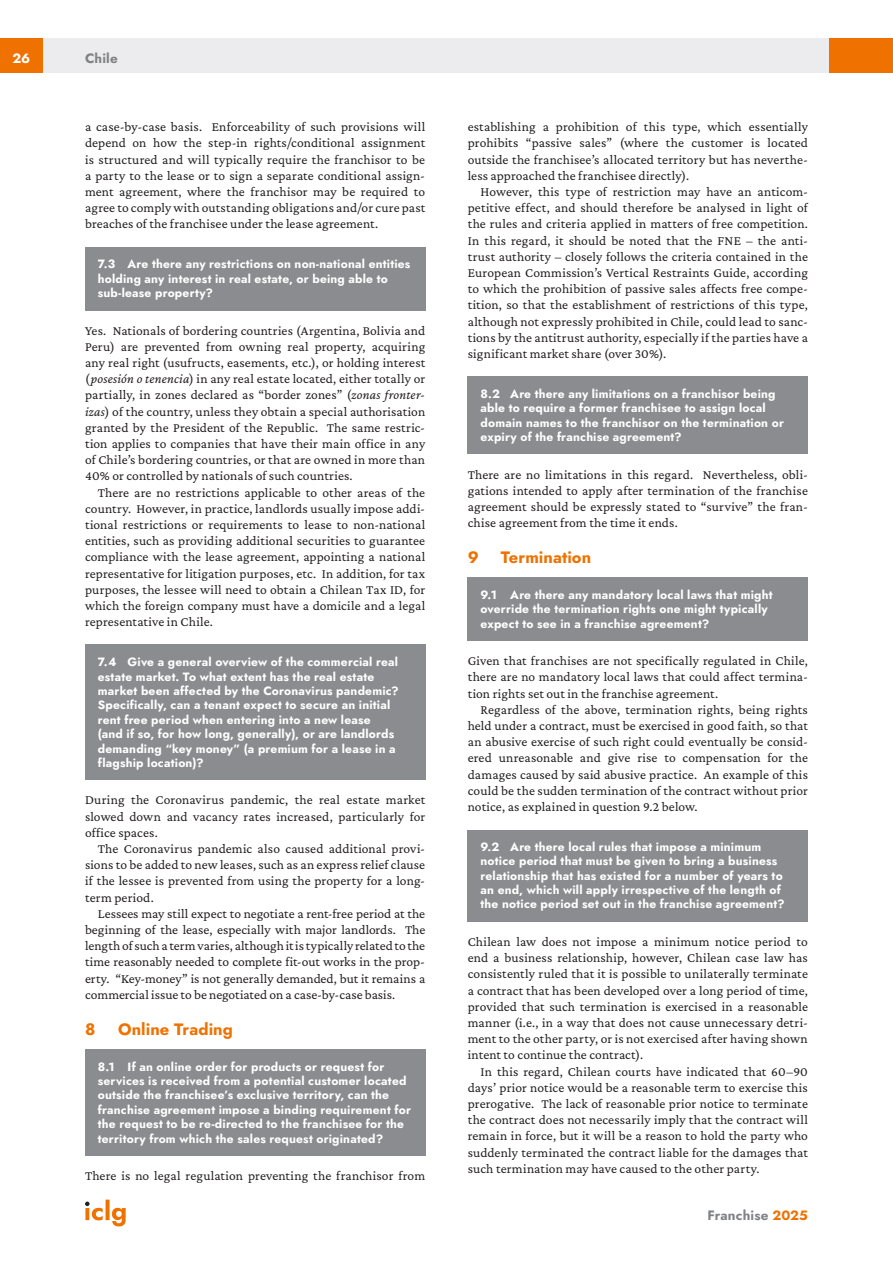
<style>
.page{position:relative;width:893px;height:1263px;background:#fff}
.page>*{position:absolute;margin:0;border:0;box-sizing:border-box;transform-origin:0 0}
.MS_Heading{font:16.5px "Jost";letter-spacing:.005em;color:#ef7100}
.MS_Body_Text_-_Second_Paragraph{font:13.5px/16.2px "Crimson Pro";letter-spacing:.005em;color:#231f20;text-align:justify}
.MS_Body_Text_-_First_Paragraph{font:13.5px/16.2px "Crimson Pro";letter-spacing:.01em;color:#231f20;text-align:justify}
.t1{font:13.5px "Jost";letter-spacing:.01em;color:#808285}
.t2{font:13.5px "Jost";color:#fff}
.MS_-_Question{font:12px/14.4px "Jost";letter-spacing:.015em;color:#fff}
.MS_-_Question_following_section{font:12px/14.4px "Jost";letter-spacing:.015em;color:#fff}
.s1{font-style:italic}
.s2{color:#ef7100}
</style>
<div class="page">
<div style="left:43px;top:38px;width:786px;height:34px;background:#ececee"></div>
<div style="left:0;top:38px;width:43px;height:34px;background:#ef7100"></div>
<div style="left:829px;top:38px;width:64px;height:34px;background:#ef7100"></div>
<svg style="left:85px;top:1199px;width:41px;height:27px"></svg>
<div style="left:468px;top:377px;width:340px;height:77px;background:#8a8c8f"></div>
<div style="left:468px;top:577px;width:340px;height:64px;background:#8a8c8f"></div>
<div style="left:468px;top:829px;width:340px;height:92px;background:#8a8c8f"></div>
<div style="left:85px;top:247px;width:340px;height:63px;background:#8a8c8f"></div>
<div style="left:85px;top:645px;width:340px;height:135px;background:#8a8c8f"></div>
<div style="left:85px;top:1049px;width:340px;height:106px;background:#8a8c8f"></div>
<p class="t2" style="left:12px;top:49px;width:19px">26</p>
<p class="t1" style="left:85px;top:49px;width:34px">Chile</p>
<p class="MS_Body_Text_-_First_Paragraph" style="left:85px;top:118px;width:342px">a case-by-case basis. Enforceability of such provisions will depend on how the step-in rights/conditional assignment is structured and will typically require the franchisor to be a party to the lease or to sign a separate conditional assign&shy;ment agreement, where the franchisor may be required to agree to comply with outstanding obligations and/or cure past breaches of the franchisee under the lease agreement.</p>
<p class="MS_-_Question" style="left:98px;top:257px;width:314px">7.3 Are there any restrictions on non-national entities holding any interest in real estate, or being able to sub-lease property?</p>
<p class="MS_Body_Text_-_First_Paragraph" style="left:85px;top:322px;width:342px">Yes. Nationals of bordering countries (Argentina, Bolivia and Peru) are prevented from owning real property, acquiring any real right (usufructs, easements, etc.), or holding interest (<span class="s1">posesión o tenencia</span>) in any real estate located, either totally or partially, in zones declared as “border zones” (<span class="s1">zonas fronter&shy;izas</span>) of the country, unless they obtain a special authorisation granted by the President of the Republic. The same restric&shy;tion applies to companies that have their main office in any of Chile’s bordering countries, or that are owned in more than 40% or controlled by nationals of such countries.</p>
<p class="MS_Body_Text_-_Second_Paragraph" style="left:85px;top:484px;width:342px;text-indent:13px">There are no restrictions applicable to other areas of the country. However, in practice, landlords usually impose addi&shy;tional restrictions or requirements to lease to non-national entities, such as providing additional securities to guarantee compliance with the lease agreement, appointing a national representative for litigation purposes, etc. In addition, for tax purposes, the lessee will need to obtain a Chilean Tax ID, for which the foreign company must have a domicile and a legal representative in Chile.</p>
<p class="MS_-_Question" style="left:98px;top:655px;width:302px">7.4 Give a general overview of the commercial real estate market. To what extent has the real estate market been affected by the Coronavirus pandemic?<br>Specifically, can a tenant expect to secure an initial rent free period when entering into a new lease (and if so, for how long, generally), or are landlords demanding “key money” (a premium for a lease in a flagship location)?</p>
<p class="MS_Body_Text_-_First_Paragraph" style="left:85px;top:792px;width:342px">During the Coronavirus pandemic, the real estate market slowed down and vacancy rates increased, particularly for office spaces.</p>
<p class="MS_Body_Text_-_Second_Paragraph" style="left:85px;top:840px;width:342px;text-indent:13px">The Coronavirus pandemic also caused additional provi&shy;sions to be added to new leases, such as an express relief clause if the lessee is prevented from using the property for a long&shy;term period.</p>
<p class="MS_Body_Text_-_Second_Paragraph" style="left:85px;top:905px;width:342px;text-indent:13px">Lessees may still expect to negotiate a rent-free period at the beginning of the lease, especially with major landlords. The length of such a term varies, although it is typically related to the time reasonably needed to complete fit-out works in the prop&shy;erty. “Key-money” is not generally demanded, but it remains a commercial issue to be negotiated on a case-by-case basis.</p>
<p class="MS_Heading" style="left:85px;top:1018px;width:12px">8</p>
<p class="MS_Heading" style="left:118px;top:1018px;width:116px">Online Trading</p>
<p class="MS_-_Question_following_section" style="left:98px;top:1059px;width:315px">8.1 If an online order for products or request for services is received from a potential customer located outside the franchisee’s exclusive territory, can the franchise agreement impose a binding requirement for the request to be re-directed to the franchisee for the territory from which the sales request originated?</p>
<p class="MS_Body_Text_-_First_Paragraph" style="left:85px;top:1167px;width:342px">There is no legal regulation preventing the franchisor from</p>
<p class="MS_Body_Text_-_First_Paragraph" style="left:468px;top:118px;width:342px">establishing a prohibition of this type, which essentially prohibits “passive sales” (where the customer is located outside the franchisee’s allocated territory but has neverthe&shy;less approached the franchisee directly).</p>
<p class="MS_Body_Text_-_Second_Paragraph" style="left:468px;top:183px;width:342px;text-indent:13px">However, this type of restriction may have an anticom&shy;petitive effect, and should therefore be analysed in light of the rules and criteria applied in matters of free competition.<br>In this regard, it should be noted that the FNE – the anti&shy;trust authority – closely follows the criteria contained in the European Commission’s Vertical Restraints Guide, according to which the prohibition of passive sales affects free compe&shy;tition, so that the establishment of restrictions of this type, although not expressly prohibited in Chile, could lead to sanc&shy;tions by the antitrust authority, especially if the parties have a significant market share (over 30%).</p>
<p class="MS_-_Question" style="left:480px;top:387px;width:305px">8.2 Are there any limitations on a franchisor being able to require a former franchisee to assign local domain names to the franchisor on the termination or expiry of the franchise agreement?</p>
<p class="MS_Body_Text_-_First_Paragraph" style="left:468px;top:466px;width:342px">There are no limitations in this regard. Nevertheless, obli&shy;gations intended to apply after termination of the franchise agreement should be expressly stated to “survive” the fran&shy;chise agreement from the time it ends.</p>
<p class="MS_Heading" style="left:468px;top:546px;width:13px">9</p>
<p class="MS_Heading" style="left:501px;top:546px;width:92px">Termination</p>
<p class="MS_-_Question_following_section" style="left:480px;top:588px;width:294px">9.1 Are there any mandatory local laws that might override the termination rights one might typically expect to see in a franchise agreement?</p>
<p class="MS_Body_Text_-_First_Paragraph" style="left:468px;top:652px;width:342px">Given that franchises are not specifically regulated in Chile, there are no mandatory local laws that could affect termina&shy;tion rights set out in the franchise agreement.</p>
<p class="MS_Body_Text_-_Second_Paragraph" style="left:468px;top:701px;width:342px;text-indent:13px">Regardless of the above, termination rights, being rights held under a contract, must be exercised in good faith, so that an abusive exercise of such right could eventually be consid&shy;ered unreasonable and give rise to compensation for the damages caused by said abusive practice. An example of this could be the sudden termination of the contract without prior notice, as explained in question 9.2 below.</p>
<p class="MS_-_Question" style="left:480px;top:839px;width:306px">9.2 Are there local rules that impose a minimum notice period that must be given to bring a business relationship that has existed for a number of years to an end, which will apply irrespective of the length of the notice period set out in the franchise agreement?</p>
<p class="MS_Body_Text_-_First_Paragraph" style="left:468px;top:933px;width:342px">Chilean law does not impose a minimum notice period to end a business relationship, however, Chilean case law has consistently ruled that it is possible to unilaterally terminate a contract that has been developed over a long period of time, provided that such termination is exercised in a reasonable manner (i.e., in a way that does not cause unnecessary detri&shy;ment to the other party, or is not exercised after having shown intent to continue the contract).</p>
<p class="MS_Body_Text_-_Second_Paragraph" style="left:468px;top:1063px;width:342px;text-indent:13px">In this regard, Chilean courts have indicated that 60–90 days’ prior notice would be a reasonable term to exercise this prerogative. The lack of reasonable prior notice to terminate the contract does not necessarily imply that the contract will remain in force, but it will be a reason to hold the party who suddenly terminated the contract liable for the damages that such termination may have caused to the other party.</p>
<p class="t1" style="left:707px;top:1206px;width:102px">Franchise <span class="s2">2025</span></p>
</div>
